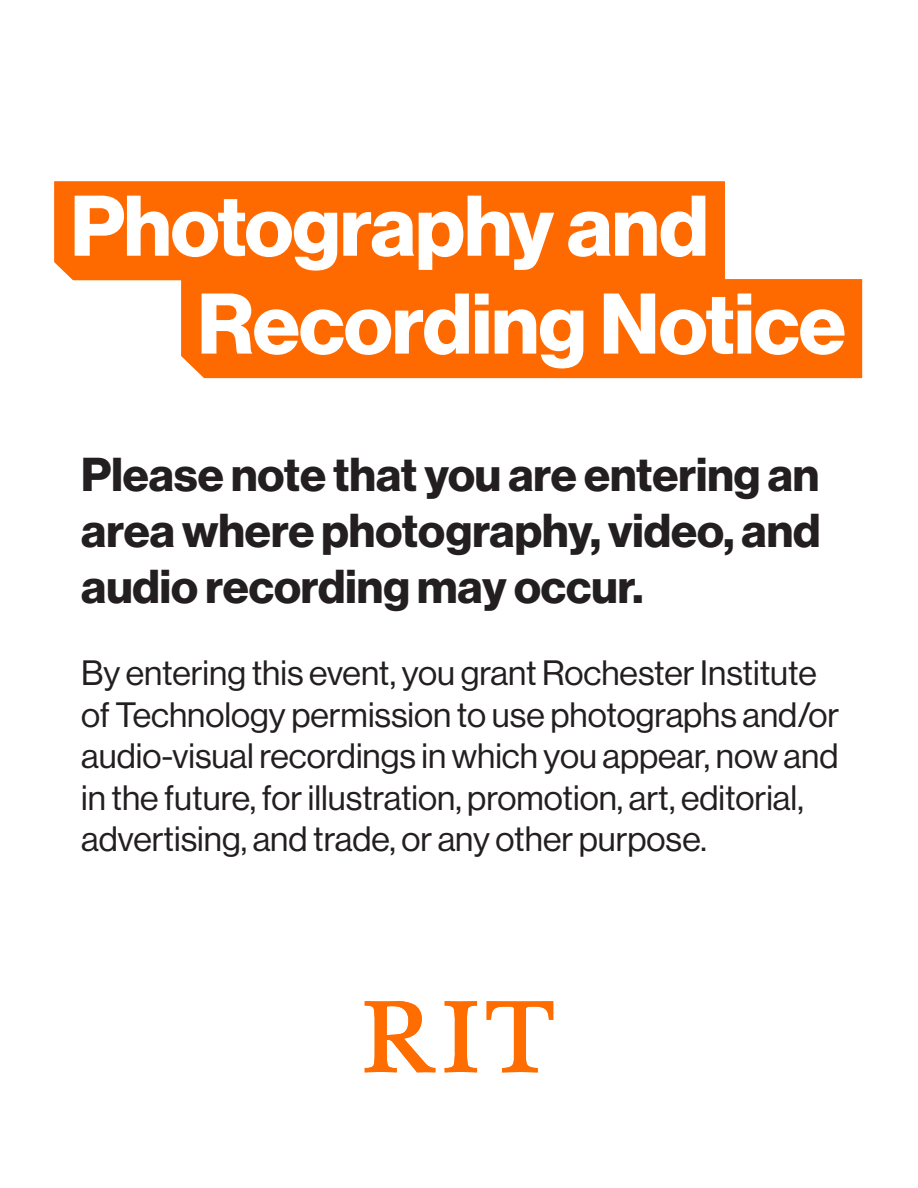
<style>
.page{position:relative;width:918px;height:1188px;background:#fff}
.page>*{position:absolute;margin:0;border:0;box-sizing:border-box;transform-origin:0 0}
.t1{font:84px/97.8px "N Haas Grotesk DS Std 75 Bd";letter-spacing:-.01em;color:#fff}
.t2{font:46.5px/55.8px "N Haas Grotesk DS Std 75 Bd";color:#231f20;text-align:justify}
.t3{font:34.5px/41.4px "N Haas Grotesk DS Std 55 Rg";color:#231f20}
</style>
<div class="page">
<svg style="left:445px;top:1001px;width:32px;height:71px"></svg>
<svg style="left:487px;top:1001px;width:66px;height:71px"></svg>
<svg style="left:365px;top:1001px;width:70px;height:71px"></svg>
<div style="left:54px;top:181px;width:671px;height:99px;background:#ff6a00"></div>
<div style="left:181px;top:279px;width:681px;height:99px;background:#ff6a00"></div>
<svg style="left:54px;top:251px;width:32px;height:30px"></svg>
<svg style="left:181px;top:347px;width:33px;height:32px"></svg>
<h1 class="t1" style="left:197px;top:179px;width:650px;text-indent:-127px">Photography and<br>Recording Notice</h1>
<h2 class="t2" style="left:81px;top:447px;width:741px">Please note that you are entering an area where photography, video, and audio recording may occur.</h2>
<p class="t3" style="left:81px;top:653px;width:760px">By entering this event, you grant Rochester Institute of Technology permission to use photographs and/or audio-visual recordings in which you appear, now and in the future, for illustration, promotion, art, editorial, advertising, and trade, or any other purpose.</p>
</div>
